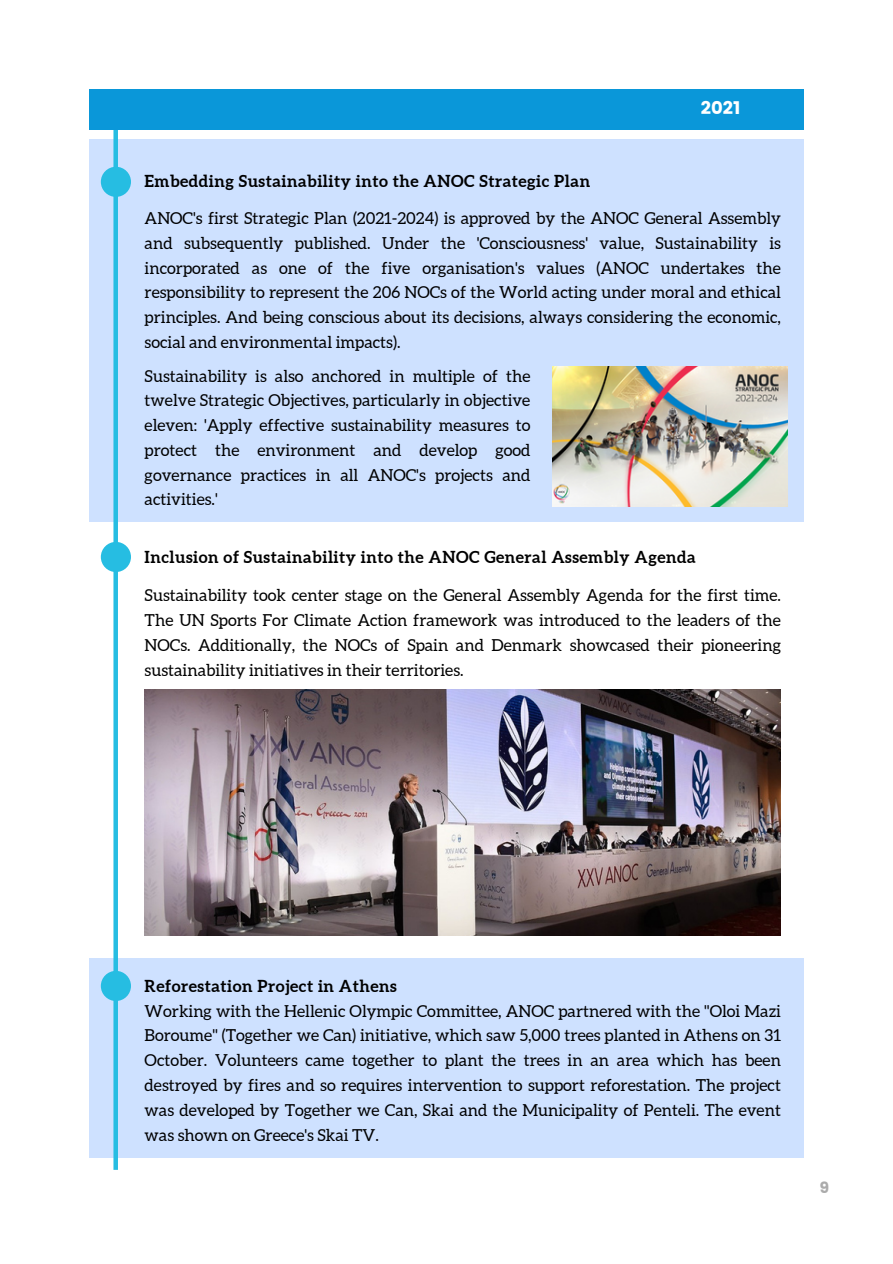
<style>
.page{position:relative;width:893px;height:1264px;background:#fff}
.page>*{position:absolute;margin:0;border:0;box-sizing:border-box;transform-origin:0 0}
.t1{font:18px "Poppins";color:#fff}
.t2{font:16.5px/24.8px "Aleo";color:#000;text-align:justify}
.t3{font:700 16.5px "Aleo";letter-spacing:.03em;color:#000}
.t4{font:15.45px "Poppins";color:#ababab}
</style>
<div class="page">
<div style="left:89px;top:139px;width:715px;height:383px;background:#cee1ff"></div>
<img style="left:552px;top:366px;width:235px;height:141px">
<img style="left:145px;top:690px;width:635px;height:245px">
<div style="left:89px;top:958px;width:715px;height:199px;background:#cee1ff"></div>
<div style="left:113px;top:94px;width:5px;height:1075px;background:#26bde2"></div>
<div style="left:89px;top:89px;width:715px;height:41px;background:#0a97d9"></div>
<div style="left:101px;top:542px;width:30px;height:30px;background:#26bde2;border-radius:50%"></div>
<div style="left:101px;top:970px;width:30px;height:31px;background:#26bde2;border-radius:50%"></div>
<div style="left:101px;top:167px;width:30px;height:30px;background:#26bde2;border-radius:50%"></div>
<p class="t1" style="left:700px;top:97px;width:41px">2021</p>
<p class="t3" style="left:145px;top:172px;width:447px">Embedding Sustainability into the ANOC Strategic Plan</p>
<p class="t2" style="left:145px;top:206px;width:637px">ANOC's first Strategic Plan (2021-2024) is approved by the ANOC General Assembly and subsequently published. Under the 'Consciousness' value, Sustainability is incorporated as one of the five organisation's values (ANOC undertakes the responsibility to represent the 206 NOCs of the World acting under moral and ethical principles. And being conscious about its decisions, always considering the economic, social and environmental impacts).</p>
<p class="t2" style="left:145px;top:363px;width:387px">Sustainability is also anchored in multiple of the twelve Strategic Objectives, particularly in objective eleven: 'Apply effective sustainability measures to protect the environment and develop good governance practices in all ANOC's projects and activities.'</p>
<p class="t3" style="left:145px;top:547px;width:552px">Inclusion of Sustainability into the ANOC General Assembly Agenda</p>
<p class="t2" style="left:145px;top:583px;width:637px">Sustainability took center stage on the General Assembly Agenda for the first time.<br>The UN Sports For Climate Action framework was introduced to the leaders of the NOCs. Additionally, the NOCs of Spain and Denmark showcased their pioneering sustainability initiatives in their territories.</p>
<p class="t3" style="left:145px;top:976px;width:254px">Reforestation Project in Athens</p>
<p class="t2" style="left:145px;top:998px;width:638px">Working with the Hellenic Olympic Committee, ANOC partnered with the "Oloi Mazi Boroume" (Together we Can) initiative, which saw 5,000 trees planted in Athens on 31<br>October. Volunteers came together to plant the trees in an area which has been destroyed by fires and so requires intervention to support reforestation. The project was developed by Together we Can, Skai and the Municipality of Penteli. The event was shown on Greece's Skai TV.</p>
<p class="t4" style="left:819px;top:1178px;width:11px">9</p>
</div>
